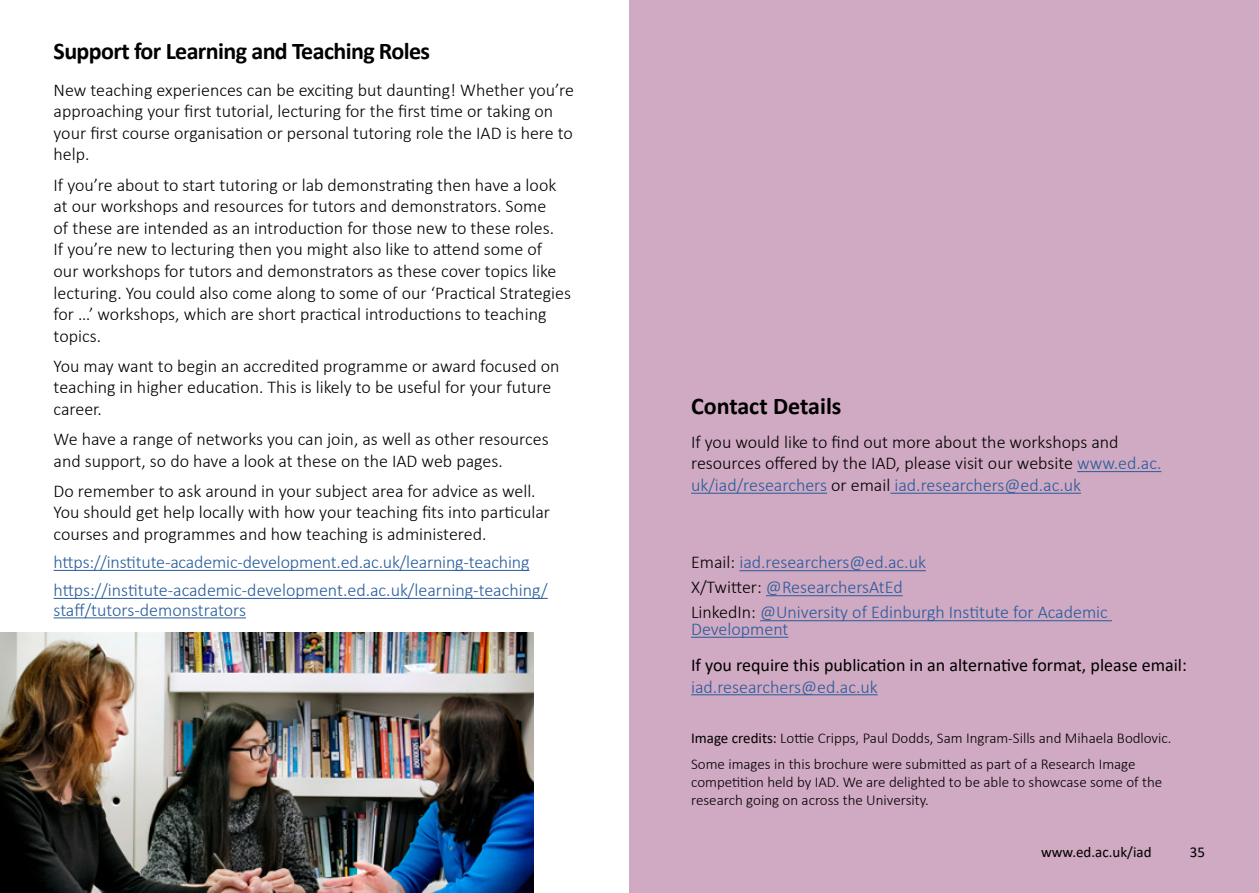
<style>
.page{position:relative;width:1259px;height:893px;background:#fff}
.page>*{position:absolute;margin:0;border:0;box-sizing:border-box;transform-origin:0 0}
.t1{font:700 24px "Calibri";letter-spacing:-.025em;color:#000}
.t2{font:700 24px "Calibri";color:#000}
.t3{font:300 18px/21.6px "Calibri";color:#000}
.t4{font:300 18px/16.5px "Calibri";color:#275b9b}
.t5{font:18px/21.6px "Calibri";color:#000}
.t6{font:300 15px/18px "Calibri";color:#000}
.t7{font:15px "Calibri";color:#000}
.s1{color:#275b9b}
.s2{color:#000}
.s3{font-weight:300;color:#275b9b}
.s4{font-weight:400}
</style>
<div class="page">
<div style="left:629px;top:0;width:630px;height:893px;background:#d0a9c2"></div>
<hr style="left:691px;top:694px;width:186px;height:1px;background:#275b9b">
<hr style="left:1077px;top:471px;width:84px;height:1px;background:#275b9b">
<hr style="left:691px;top:493px;width:136px;height:1px;background:#275b9b">
<hr style="left:890px;top:493px;width:191px;height:1px;background:#275b9b">
<hr style="left:739px;top:570px;width:187px;height:1px;background:#275b9b">
<hr style="left:766px;top:595px;width:136px;height:1px;background:#275b9b">
<hr style="left:760px;top:620px;width:352px;height:1px;background:#275b9b">
<hr style="left:691px;top:637px;width:97px;height:1px;background:#275b9b">
<hr style="left:54px;top:570px;width:475px;height:1px;background:#275b9b">
<hr style="left:54px;top:598px;width:494px;height:1px;background:#275b9b">
<hr style="left:54px;top:617px;width:192px;height:1px;background:#275b9b">
<img style="left:0;top:632px;width:534px;height:261px">
<p class="t1" style="left:54px;top:34px;width:378px">Support for Learning and Teaching Roles</p>
<p class="t3" style="left:54px;top:79px;width:522px">New teaching experiences can be exciting but daunting! Whether you’re approaching your first tutorial, lecturing for the first time or taking on your first course organisation or personal tutoring role the IAD is here to help.</p>
<p class="t3" style="left:54px;top:174px;width:519px">If you’re about to start tutoring or lab demonstrating then have a look at our workshops and resources for tutors and demonstrators. Some<br>of these are intended as an introduction for those new to these roles.<br>If you’re new to lecturing then you might also like to attend some of our workshops for tutors and demonstrators as these cover topics like lecturing. You could also come along to some of our ‘Practical Strategies for …’ workshops, which are short practical introductions to teaching topics.</p>
<p class="t3" style="left:54px;top:355px;width:507px">You may want to begin an accredited programme or award focused on teaching in higher education. This is likely to be useful for your future career.</p>
<p class="t3" style="left:54px;top:428px;width:496px">We have a range of networks you can join, as well as other resources and support, so do have a look at these on the IAD web pages.</p>
<p class="t3" style="left:54px;top:480px;width:498px">Do remember to ask around in your subject area for advice as well.<br>You should get help locally with how your teaching fits into particular courses and programmes and how teaching is administered.</p>
<p class="t4" style="left:54px;top:554px;width:477px">https://institute-academic-development.ed.ac.uk/learning-teaching</p>
<p class="t4" style="left:54px;top:580px;width:496px;line-height:19.5px">https://institute-academic-development.ed.ac.uk/learning-teaching/ staff/tutors-demonstrators</p>
<p class="t2" style="left:691px;top:389px;width:152px">Contact Details</p>
<p class="t3" style="left:691px;top:431px;width:472px">If you would like to find out more about the workshops and resources offered by the IAD, please visit our website <span class="s1">www.ed.ac. uk/iad/researchers</span> or email <span class="s1">iad.researchers@ed.ac.uk</span></p>
<p class="t4" style="left:691px;top:554px;width:236px"><span class="s2">Email:</span> iad.researchers@ed.ac.uk</p>
<p class="t4" style="left:691px;top:579px;width:213px"><span class="s2">X/Twitter:</span> @ResearchersAtEd</p>
<p class="t4" style="left:691px;top:604px;width:418px"><span class="s2">LinkedIn:</span> @University of Edinburgh Institute for Academic<br>Development</p>
<p class="t5" style="left:691px;top:654px;width:497px">If you require this publication in an alternative format, please email: <span class="s3">iad.researchers@ed.ac.uk</span></p>
<p class="t6" style="left:691px;top:728px;width:482px"><span class="s4">Image credits:</span> Lottie Cripps, Paul Dodds, Sam Ingram-Sills and Mihaela Bodlovic.</p>
<p class="t6" style="left:691px;top:755px;width:473px">Some images in this brochure were submitted as part of a Research Image competition held by IAD. We are delighted to be able to showcase some of the research going on across the University.</p>
<p class="t7" style="left:1041px;top:841px;width:112px">www.ed.ac.uk/iad</p>
<p class="t7" style="left:1189px;top:841px;width:17px">35</p>
</div>
